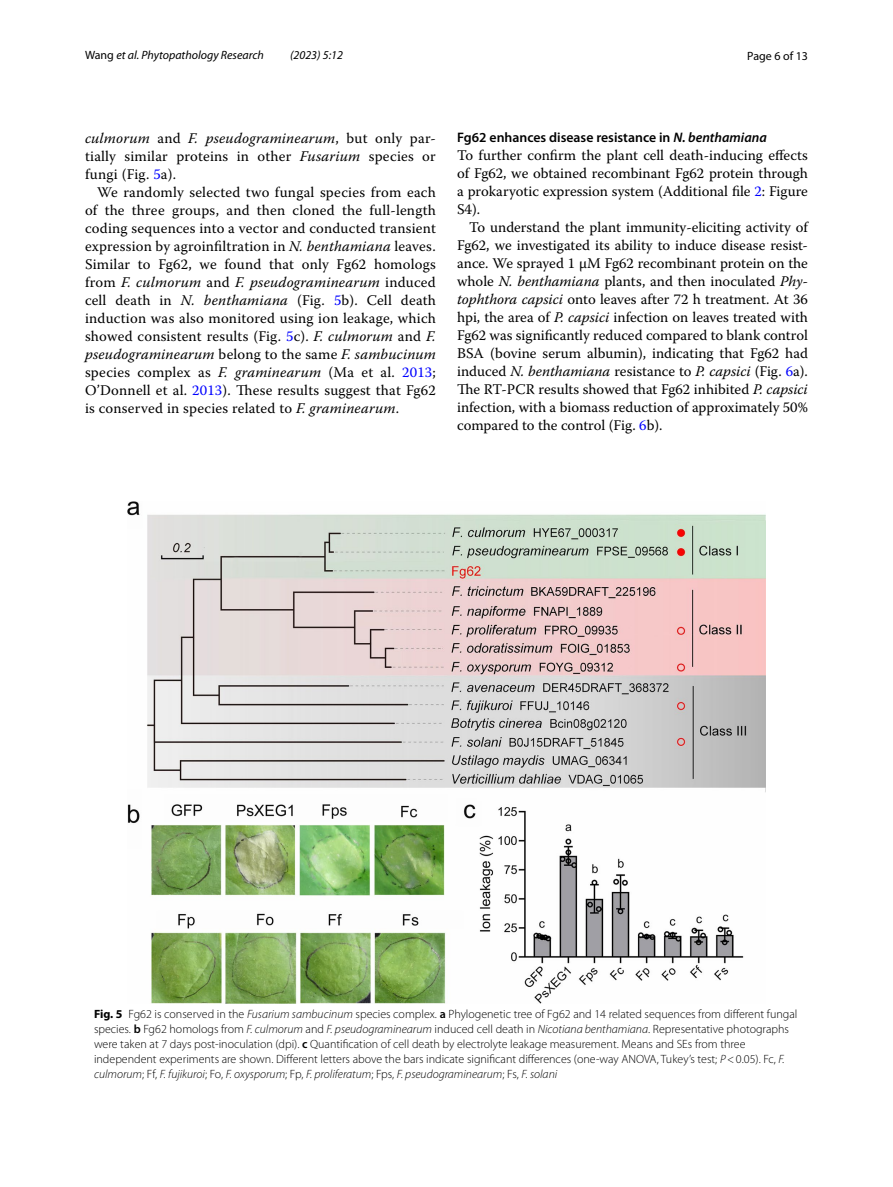
<style>
.page{position:relative;width:893px;height:1187px;background:#fff}
.page>*{position:absolute;margin:0;border:0;box-sizing:border-box;transform-origin:0 0}
.t1{font:14.7px/18px "Warnock Pro";letter-spacing:.005em;color:#000;text-align:justify}
.t2{font:600 13.8px "Myriad Pro";color:#000}
.t3{font:300 12px/15px "Myriad Pro";color:#000}
.t4{font:italic 12px "Myriad Pro";color:#000}
.t5{font:12px "Myriad Pro";color:#000}
.s1{font-style:normal}
.s2{font-style:italic}
.s3{color:#00f}
.s4{font-weight:700}
.s5{font-weight:600}
</style>
<div class="page">
<img style="left:128px;top:501px;width:637px;height:502px">
<p class="t4" style="left:85px;top:48px;width:180px"><span class="s1">Wang</span> et al. Phytopathology Research</p>
<p class="t4" style="left:290px;top:48px;width:54px">(2023) 5:12</p>
<p class="t5" style="left:747px;top:48px;width:62px">Page 6 of 13</p>
<p class="t1" style="left:85px;top:128px;width:352px"><span class="s2">culmorum</span> and <span class="s2">F. pseudograminearum</span>, but only par&shy;tially similar proteins in other <span class="s2">Fusarium</span> species or fungi (Fig. <span class="s3">5</span>a).</p>
<p class="t1" style="left:85px;top:182px;width:352px;text-indent:12px">We randomly selected two fungal species from each of the three groups, and then cloned the full-length coding sequences into a vector and conducted transient expression by agroinfiltration in <span class="s2">N. benthamiana</span> leaves.<br>Similar to Fg62, we found that only Fg62 homologs from <span class="s2">F. culmorum</span> and <span class="s2">F. pseudograminearum</span> induced cell death in <span class="s2">N. benthamiana</span> (Fig. <span class="s3">5</span>b). Cell death induction was also monitored using ion leakage, which showed consistent results (Fig. <span class="s3">5</span>c). <span class="s2">F. culmorum</span> and <span class="s2">F. pseudograminearum</span> belong to the same <span class="s2">F. sambucinum </span>species complex as <span class="s2">F. graminearum</span> (Ma et al. <span class="s3">2013</span>; O’Donnell et al. <span class="s3">2013</span>). These results suggest that Fg62 is conserved in species related to <span class="s2">F. graminearum</span>.</p>
<p class="t2" style="left:457px;top:129px;width:311px">Fg62 enhances disease resistance in <span class="s2">N. benthamiana</span></p>
<p class="t1" style="left:457px;top:146px;width:352px">To further confirm the plant cell death-inducing effects of Fg62, we obtained recombinant Fg62 protein through a prokaryotic expression system (Additional file <span class="s3">2</span>: Figure S4).</p>
<p class="t1" style="left:457px;top:218px;width:352px;text-indent:12px">To understand the plant immunity-eliciting activity of Fg62, we investigated its ability to induce disease resist&shy;ance. We sprayed 1 µM Fg62 recombinant protein on the whole <span class="s2">N. benthamiana</span> plants, and then inoculated <span class="s2">Phy&shy;tophthora capsici</span> onto leaves after 72 h treatment. At 36 hpi, the area of <span class="s2">P. capsici</span> infection on leaves treated with Fg62 was significantly reduced compared to blank control BSA (bovine serum albumin), indicating that Fg62 had induced <span class="s2">N. benthamiana</span> resistance to <span class="s2">P. capsici</span> (Fig. <span class="s3">6</span>a).<br>The RT-PCR results showed that Fg62 inhibited <span class="s2">P. capsici </span>infection, with a biomass reduction of approximately 50% compared to the control (Fig. <span class="s3">6</span>b).</p>
<p class="t3" style="left:94px;top:1006px;width:705px"><span class="s4">Fig. 5</span> Fg62 is conserved in the <span class="s2">Fusarium sambucinum</span> species complex. <span class="s5">a</span> Phylogenetic tree of Fg62 and 14 related sequences from different fungal species. <span class="s5">b</span> Fg62 homologs from <span class="s2">F. culmorum</span> and <span class="s2">F. pseudograminearum</span> induced cell death in <span class="s2">Nicotiana benthamiana</span>. Representative photographs were taken at 7 days post-inoculation (dpi). <span class="s5">c</span> Quantification of cell death by electrolyte leakage measurement. Means and SEs from three independent experiments are shown. Different letters above the bars indicate significant differences (one-way ANOVA, Tukey’s test; <span class="s2">P</span>&lt;0.05). Fc, <span class="s2">F. culmorum</span>; Ff, <span class="s2">F. fujikuroi</span>; Fo, <span class="s2">F. oxysporum</span>; Fp, <span class="s2">F. proliferatum</span>; Fps, <span class="s2">F. pseudograminearum</span>; Fs, <span class="s2">F. solani</span></p>
</div>
